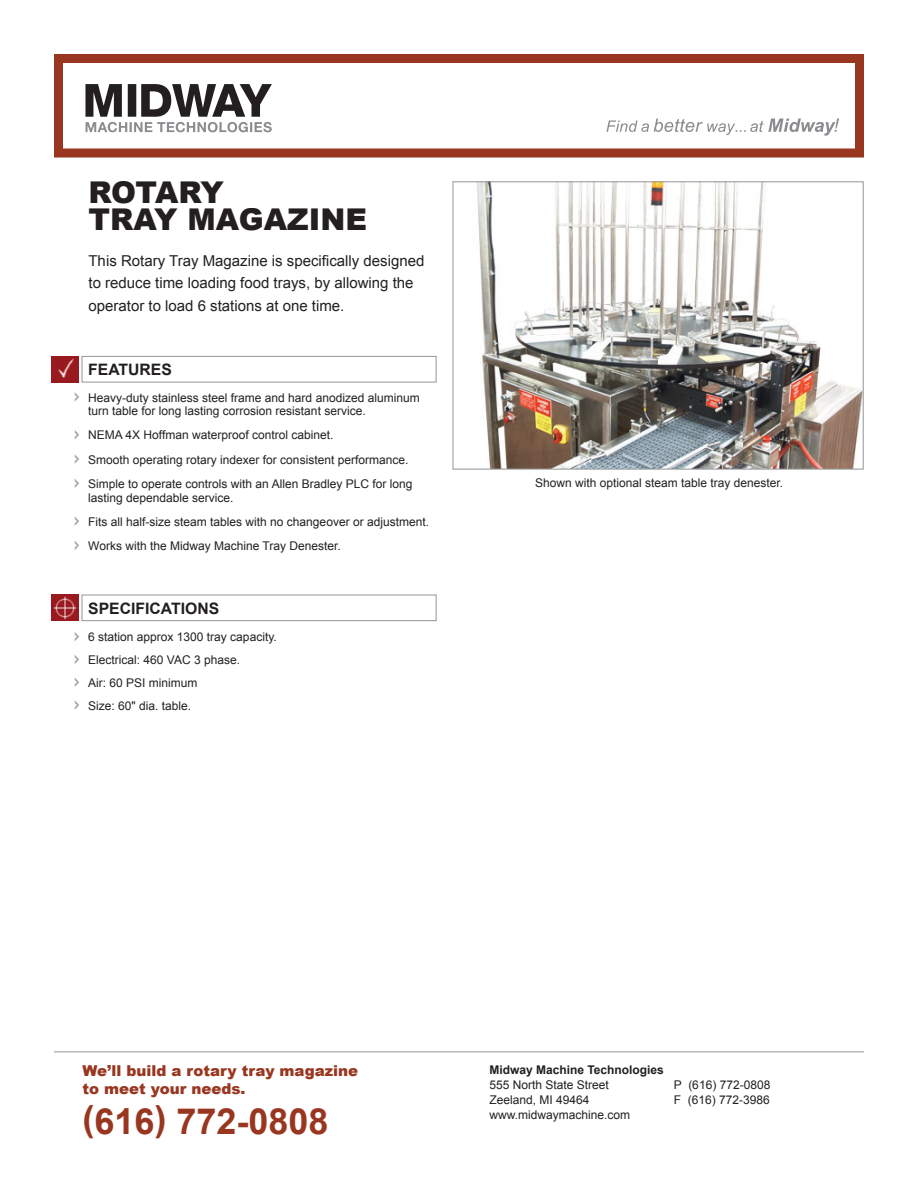
<style>
.page{position:relative;width:918px;height:1188px;background:#fff}
.page>*{position:absolute;margin:0;border:0;box-sizing:border-box;transform-origin:0 0}
.t1{font:700 36px "Arial";color:#993620}
.t2{font:900 30px/27px "Arial";color:#231f20}
.t3{font:700 15.75px "Arial";color:#231f20}
.t4{font:15px/22.5px "Arial";color:#231f20}
.t5{font:900 15px/18px "Arial";color:#993620}
.t6{font:12px/24.3px "Arial";color:#231f20}
.t7{font:700 12px "Arial";color:#231f20}
</style>
<div class="page">
<div style="left:54px;top:54px;width:810px;height:104px;background:#fff;border:9px solid #993620"></div>
<svg style="left:85px;top:84px;width:187px;height:49px"></svg>
<svg style="left:606px;top:119px;width:233px;height:17px"></svg>
<img style="left:476px;top:183px;width:386px;height:285px">
<div style="left:453px;top:181px;width:411px;height:289px;border:1px solid #939598"></div>
<svg style="left:75px;top:392px;width:4px;height:9px"></svg>
<svg style="left:75px;top:430px;width:4px;height:9px"></svg>
<svg style="left:75px;top:455px;width:4px;height:9px"></svg>
<svg style="left:75px;top:479px;width:4px;height:9px"></svg>
<svg style="left:75px;top:517px;width:4px;height:9px"></svg>
<svg style="left:75px;top:541px;width:4px;height:9px"></svg>
<svg style="left:75px;top:632px;width:4px;height:9px"></svg>
<svg style="left:75px;top:655px;width:4px;height:9px"></svg>
<svg style="left:75px;top:678px;width:4px;height:9px"></svg>
<svg style="left:75px;top:701px;width:4px;height:9px"></svg>
<img style="left:52px;top:356px;width:27px;height:26px">
<img style="left:52px;top:595px;width:27px;height:26px">
<div style="left:82px;top:356px;width:354px;height:26px;border:1px solid #939598"></div>
<div style="left:82px;top:595px;width:354px;height:26px;border:1px solid #939598"></div>
<hr style="left:54px;top:1052px;width:810px;height:1px;background:#939598">
<h2 class="t2" style="left:88px;top:178px;width:280px">ROTARY<br>TRAY MAGAZINE</h2>
<p class="t4" style="left:88px;top:249px;width:337px">This Rotary Tray Magazine is specifically designed to reduce time loading food trays, by allowing the operator to load 6 stations at one time.</p>
<h3 class="t3" style="left:88px;top:361px;width:85px">FEATURES</h3>
<p class="t6" style="left:88px;top:391px;width:333px;line-height:13.5px">Heavy-duty stainless steel frame and hard anodized aluminum turn table for long lasting corrosion resistant service.</p>
<p class="t6" style="left:88px;top:423px;width:326px">NEMA 4X Hoffman waterproof control cabinet.<br>Smooth operating rotary indexer for consistent performance.<br>Simple to operate controls with an Allen Bradley PLC for long</p>
<p class="t6" style="left:88px;top:485px;width:342px">lasting dependable service.<br>Fits all half-size steam tables with no changeover or adjustment.<br>Works with the Midway Machine Tray Denester.</p>
<h3 class="t3" style="left:88px;top:599px;width:132px">SPECIFICATIONS</h3>
<p class="t6" style="left:88px;top:626px;width:190px;line-height:22.8px">6 station approx 1300 tray capacity.<br>Electrical: 460 VAC 3 phase.<br>Air: 60 PSI minimum<br>Size: 60" dia. table.</p>
<p class="t6" style="left:535px;top:470px;width:250px">Shown with optional steam table tray denester.</p>
<p class="t5" style="left:82px;top:1061px;width:277px">We’ll build a rotary tray magazine to meet your needs.</p>
<h1 class="t1" style="left:82px;top:1101px;width:248px">(616) 772-0808</h1>
<p class="t7" style="left:489px;top:1063px;width:176px">Midway Machine Technologies</p>
<p class="t6" style="left:489px;top:1073px;width:121px">555 North State Street</p>
<p class="t6" style="left:674px;top:1073px;width:98px">P (616) 772-0808</p>
<p class="t6" style="left:489px;top:1088px;width:102px">Zeeland, MI 49464</p>
<p class="t6" style="left:674px;top:1088px;width:98px">F (616) 772-3986</p>
<p class="t6" style="left:489px;top:1103px;width:142px">www.midwaymachine.com</p>
</div>
